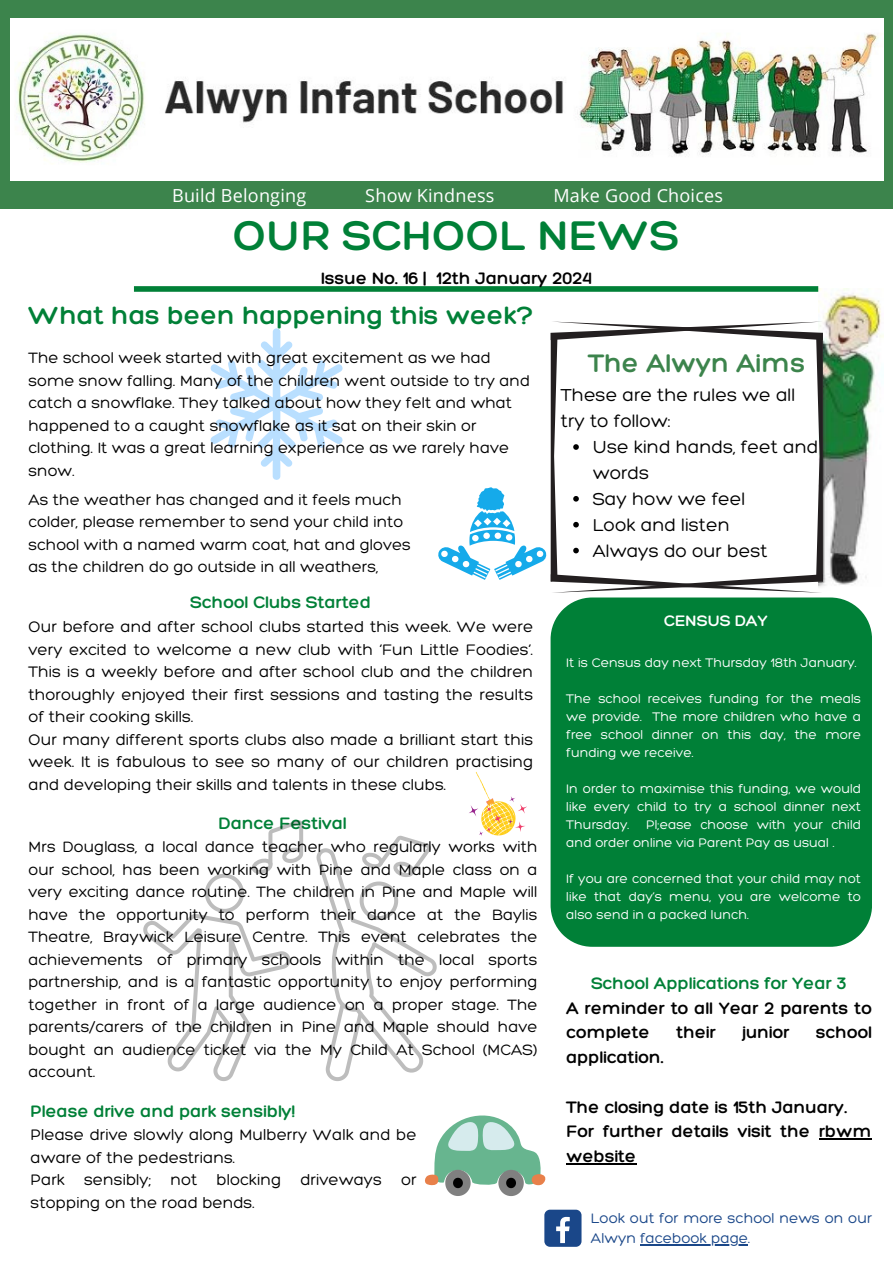
<style>
.page{position:relative;width:893px;height:1264px;background:#fff}
.page>*{position:absolute;margin:0;border:0;box-sizing:border-box;transform-origin:0 0}
.t1{font:300 45px "Hero";color:#008037}
.t2{font:300 27.45px "Hero";color:#3c844c}
.t3{font:300 27px "Hero";color:#008037}
.t4{font:300 18.75px/25.8px "Hero";color:#000}
.t5{font:300 18px/24.8px "Hero";color:#000}
.t6{font:300 18px "Hero";color:#008037}
.t7{font:18px "Open Sans";letter-spacing:.015em;color:#fff}
.t8{font:300 16.5px/22.5px "Hero";color:#000;text-align:justify}
.t9{font:300 16.5px "Hero";color:#fff}
.t10{font:300 16.2px/22.5px "Hero";color:#000}
.t11{font:300 15px/20.2px "Hero";color:#1a4789}
.t12{font:300 13.5px/18px "Hero";color:#fff;text-align:justify}
</style>
<div class="page">
<div style="left:0;top:0;width:892px;height:208px;background:#3c844c"></div>
<img style="left:818px;top:289px;width:65px;height:297px">
<img style="left:10px;top:19px;width:873px;height:162px">
<div style="left:134px;top:286px;width:684px;height:6px;background:#008037"></div>
<div style="left:550px;top:597px;width:322px;height:349px;background:#008037"></div>
<div style="left:544px;top:1209px;width:37px;height:37px;background:#1a4789;border-radius:6px"></div>
<svg style="left:556px;top:1216px;width:13px;height:26px"></svg>
<svg style="left:210px;top:328px;width:133px;height:152px"></svg>
<svg style="left:425px;top:1115px;width:121px;height:80px"></svg>
<svg style="left:143px;top:820px;width:160px;height:261px"></svg>
<svg style="left:316px;top:835px;width:120px;height:246px"></svg>
<svg style="left:469px;top:771px;width:58px;height:65px"></svg>
<svg style="left:438px;top:321px;width:384px;height:272px"></svg>
<hr style="left:640px;top:1244px;width:108px;height:1px;background:#1a4789">
<hr style="left:819px;top:1138px;width:53px;height:1px;background:#000">
<hr style="left:566px;top:1163px;width:70px;height:1px;background:#000">
<p class="t7" style="left:172px;top:182px;width:136px">Build Belonging</p>
<p class="t7" style="left:365px;top:182px;width:131px">Show Kindness</p>
<p class="t7" style="left:553px;top:182px;width:171px">Make Good Choices</p>
<p class="t1" style="left:233px;top:207px;width:448px">OUR SCHOOL NEWS</p>
<p class="t5" style="left:321px;top:265px;width:272px">Issue No. 16 | 12th January 2024</p>
<p class="t3" style="left:28px;top:298px;width:507px">What has been happening this week?</p>
<p class="t10" style="left:28px;top:346px;width:503px">The school week started with great excitement as we had some snow falling. Many of the children went outside to try and catch a snowflake. They talked about how they felt and what happened to a caught snowflake as it sat on their skin or clothing. It was a great learning experience as we rarely have snow.</p>
<p class="t10" style="left:28px;top:488px;width:384px">As the weather has changed and it feels much colder, please remember to send your child into school with a named warm coat, hat and gloves as the children do go outside in all weathers,</p>
<p class="t6" style="left:190px;top:591px;width:182px">School Clubs Started</p>
<p class="t8" style="left:28px;top:615px;width:506px">Our before and after school clubs started this week. We were very excited to welcome a new club with ‘Fun Little Foodies’.<br>This is a weekly before and after school club and the children thoroughly enjoyed their first sessions and tasting the results of their cooking skills.</p>
<p class="t8" style="left:28px;top:727px;width:506px">Our many different sports clubs also made a brilliant start this week. It is fabulous to see so many of our children practising and developing their skills and talents in these clubs.</p>
<p class="t6" style="left:219px;top:811px;width:129px">Dance Festival</p>
<p class="t10" style="left:28px;top:835px;width:510px;text-align:justify">Mrs Douglass, a local dance teacher who regularly works with our school, has been working with Pine and Maple class on a very exciting dance routine. The children in Pine and Maple will have the opportunity to perform their dance at the Baylis Theatre, Braywick Leisure Centre. This event celebrates the achievements of primary schools within the local sports partnership, and is a fantastic opportunity to enjoy performing together in front of a large audience on a proper stage. The parents/carers of the children in Pine and Maple should have bought an audience ticket via the My Child At School (MCAS) account.</p>
<p class="t6" style="left:31px;top:1099px;width:266px">Please drive and park sensibly!</p>
<p class="t8" style="left:31px;top:1123px;width:387px">Please drive slowly along Mulberry Walk and be aware of the pedestrians.</p>
<p class="t8" style="left:31px;top:1168px;width:387px">Park sensibly; not blocking driveways or stopping on the road bends.</p>
<p class="t2" style="left:588px;top:346px;width:218px">The Alwyn Aims</p>
<p class="t4" style="left:560px;top:382px;width:236px">These are the rules we all</p>
<p class="t4" style="left:560px;top:408px;width:112px">try to follow:</p>
<p class="t4" style="left:592px;top:434px;width:227px">Use kind hands, feet and words</p>
<p class="t4" style="left:592px;top:485px;width:154px">Say how we feel</p>
<p class="t4" style="left:592px;top:511px;width:139px">Look and listen</p>
<p class="t4" style="left:592px;top:537px;width:176px">Always do our best</p>
<p class="t9" style="left:664px;top:610px;width:105px">CENSUS DAY</p>
<p class="t12" style="left:566px;top:653px;width:292px">It is Census day next Thursday 18th January.</p>
<p class="t12" style="left:566px;top:689px;width:296px">The school receives funding for the meals we provide. The more children who have a free school dinner on this day, the more funding we receive.</p>
<p class="t12" style="left:566px;top:779px;width:296px">In order to maximise this funding, we would like every child to try a school dinner next Thursday. Pl;ease choose with your child and order online via Parent Pay as usual .</p>
<p class="t12" style="left:566px;top:869px;width:296px">If you are concerned that your child may not like that day’s menu, you are welcome to also send in a packed lunch.</p>
<p class="t6" style="left:591px;top:971px;width:257px">School Applications for Year 3</p>
<p class="t5" style="left:566px;top:994px;width:307px">A reminder to all Year 2 parents to complete</p>
<p class="t5" style="left:676px;top:1019px;width:41px">their</p>
<p class="t5" style="left:742px;top:1019px;width:49px">junior</p>
<p class="t5" style="left:816px;top:1019px;width:57px">school</p>
<p class="t5" style="left:566px;top:1044px;width:98px">application.</p>
<p class="t5" style="left:566px;top:1093px;width:282px">The closing date is 15th January.</p>
<p class="t5" style="left:566px;top:1118px;width:307px">For further details visit the rbwm website</p>
<p class="t11" style="left:591px;top:1207px;width:282px">Look out for more school news on our<br>Alwyn facebook page.</p>
</div>
